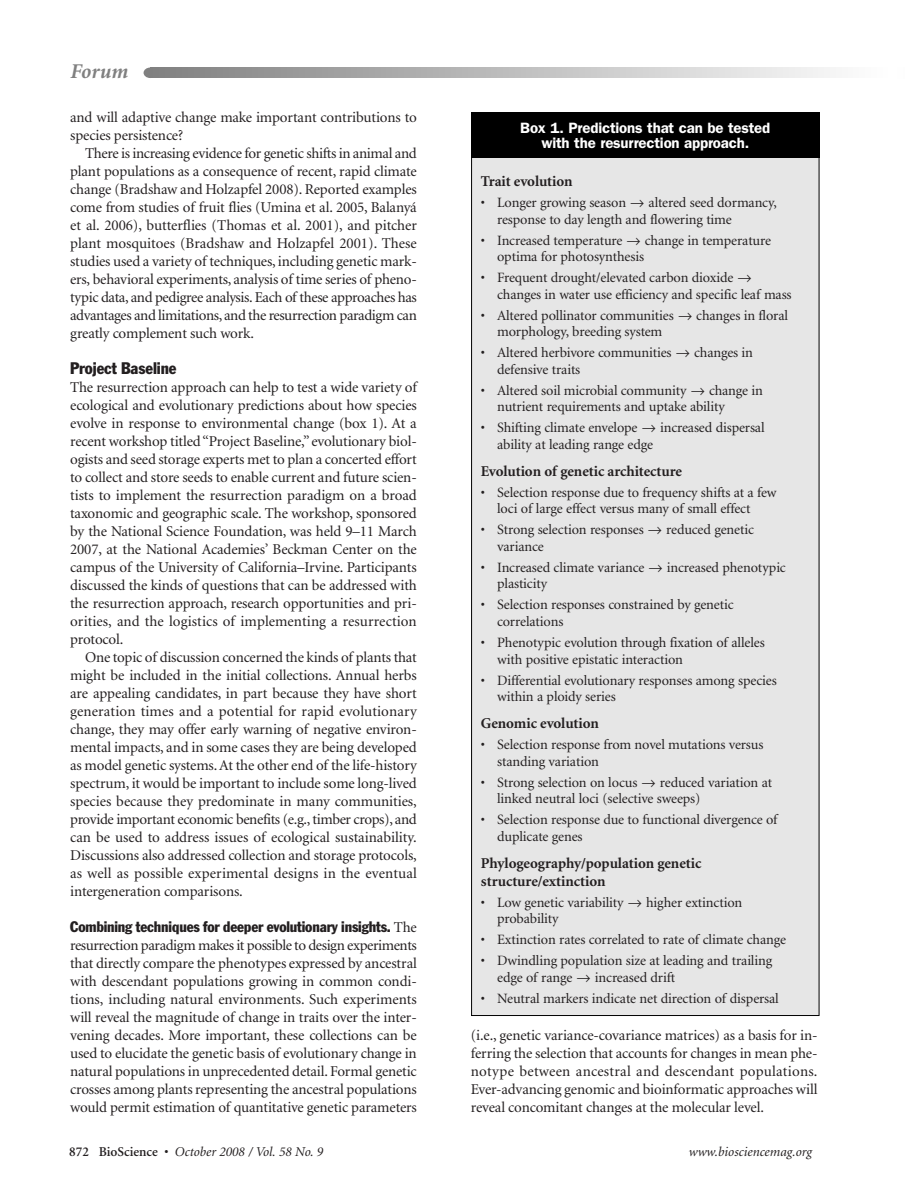
<style>
.page{position:relative;width:905px;height:1202px;background:#fff}
.page>*{position:absolute;margin:0;border:0;box-sizing:border-box;transform-origin:0 0}
.t1{font:italic 700 21px "Minion";color:#808080}
.t2{font:condensed 16.5px "Franklin Gothic";letter-spacing:-.005em;color:#231f20}
.t3{font:15px/18px "Minion";letter-spacing:-.01em;color:#231f20;text-align:justify}
.t4{font:700 15px/18px "Minion";letter-spacing:-.005em;color:#231f20}
.t5{font:600 15px/15px "Franklin Gothic";letter-spacing:-.01em;color:#fff;text-align:center}
.t6{font:condensed 15px "Franklin Gothic";letter-spacing:-.01em;color:#231f20}
.t7{font:14.25px/16.5px "Minion";letter-spacing:-.01em;color:#231f20}
.t8{font:italic 13.5px "Minion";color:#231f20}
.s1{font-family:"Minion";font-stretch:normal}
.s2{font-weight:600;font-style:normal}
</style>
<div class="page">
<div style="left:143px;top:67px;width:14px;height:11px;background:#808080;border-radius:50%"></div>
<svg style="left:153px;top:67px;width:677px;height:11px;background:#bababa"></svg>
<div style="left:472px;top:113px;width:346px;height:902px;background:#e6e6e6"></div>
<div style="left:471px;top:112px;width:348px;height:46px;background:#000"></div>
<h1 class="t1" style="left:71px;top:63px;width:59px">Forum</h1>
<p class="t3" style="left:70px;top:109px;width:348px">and will adaptive change make important contributions to species persistence?</p>
<p class="t3" style="left:70px;top:145px;width:348px;text-indent:15px">There is increasing evidence for genetic shifts in animal and plant populations as a consequence of recent, rapid climate change (Bradshaw and Holzapfel 2008). Reported examples come from studies of fruit flies (Umina et al. 2005, Balanyá et al. 2006), butterflies (Thomas et al. 2001), and pitcher plant mosquitoes (Bradshaw and Holzapfel 2001). These studies used a variety of techniques, including genetic mark&shy;ers, behavioral experiments, analysis of time series of pheno&shy;typic data, and pedigree analysis. Each of these approaches has advantages and limitations, and the resurrection paradigm can greatly complement such work.</p>
<p class="t2" style="left:70px;top:362px;width:108px">Project Baseline</p>
<p class="t3" style="left:70px;top:379px;width:348px">The resurrection approach can help to test a wide variety of ecological and evolutionary predictions about how species evolve in response to environmental change (box 1). At a recent workshop titled“Project Baseline,” evolutionary biol&shy;ogists and seed storage experts met to plan a concerted effort to collect and store seeds to enable current and future scien&shy;tists to implement the resurrection paradigm on a broad taxonomic and geographic scale. The workshop, sponsored by the National Science Foundation, was held 9–11 March 2007, at the National Academies’ Beckman Center on the campus of the University of California–Irvine. Participants discussed the kinds of questions that can be addressed with the resurrection approach, research opportunities and pri&shy;orities, and the logistics of implementing a resurrection protocol.</p>
<p class="t3" style="left:70px;top:649px;width:348px;text-indent:15px">One topic of discussion concerned the kinds of plants that might be included in the initial collections. Annual herbs are appealing candidates, in part because they have short generation times and a potential for rapid evolutionary change, they may offer early warning of negative environ&shy;mental impacts, and in some cases they are being developed as model genetic systems.At the other end of the life-history spectrum, it would be important to include some long-lived species because they predominate in many communities, provide important economic benefits (e.g., timber crops), and can be used to address issues of ecological sustainability.<br>Discussions also addressed collection and storage protocols, as well as possible experimental designs in the eventual intergeneration comparisons.</p>
<p class="t6" style="left:70px;top:921px;width:348px">Combining techniques for deeper evolutionary insights. <span class="s1">The</span></p>
<p class="t3" style="left:70px;top:937px;width:348px">resurrection paradigm makes it possible to design experiments that directly compare the phenotypes expressed by ancestral with descendant populations growing in common condi&shy;tions, including natural environments. Such experiments will reveal the magnitude of change in traits over the inter&shy;vening decades. More important, these collections can be used to elucidate the genetic basis of evolutionary change in natural populations in unprecedented detail. Formal genetic crosses among plants representing the ancestral populations would permit estimation of quantitative genetic parameters</p>
<p class="t5" style="left:520px;top:120px;width:251px">Box 1. Predictions that can be tested with the resurrection approach.</p>
<p class="t4" style="left:481px;top:174px;width:93px">Trait evolution</p>
<p class="t7" style="left:497px;top:195px;width:281px;text-indent:-16px">• Longer growing season → altered seed dormancy, response to day length and flowering time</p>
<p class="t7" style="left:497px;top:233px;width:275px;text-indent:-16px">• Increased temperature → change in temperature optima for photosynthesis</p>
<p class="t7" style="left:497px;top:270px;width:296px;text-indent:-16px">• Frequent drought/elevated carbon dioxide → changes in water use efficiency and specific leaf mass</p>
<p class="t7" style="left:497px;top:308px;width:292px;text-indent:-16px">• Altered pollinator communities → changes in floral morphology, breeding system</p>
<p class="t7" style="left:497px;top:346px;width:257px;text-indent:-16px">• Altered herbivore communities → changes in defensive traits</p>
<p class="t7" style="left:497px;top:383px;width:267px;text-indent:-16px">• Altered soil microbial community → change in nutrient requirements and uptake ability</p>
<p class="t7" style="left:497px;top:421px;width:269px;text-indent:-16px">• Shifting climate envelope → increased dispersal ability at leading range edge</p>
<p class="t4" style="left:481px;top:463px;width:202px">Evolution of genetic architecture</p>
<p class="t7" style="left:497px;top:485px;width:281px;text-indent:-16px">• Selection response due to frequency shifts at a few loci of large effect versus many of small effect</p>
<p class="t7" style="left:497px;top:523px;width:258px;text-indent:-16px">• Strong selection responses → reduced genetic variance</p>
<p class="t7" style="left:497px;top:560px;width:290px;text-indent:-16px">• Increased climate variance → increased phenotypic plasticity</p>
<p class="t7" style="left:497px;top:598px;width:238px;text-indent:-16px">• Selection responses constrained by genetic correlations</p>
<p class="t7" style="left:497px;top:635px;width:269px;text-indent:-16px">• Phenotypic evolution through fixation of alleles with positive epistatic interaction</p>
<p class="t7" style="left:497px;top:673px;width:281px;text-indent:-16px">• Differential evolutionary responses among species within a ploidy series</p>
<p class="t4" style="left:481px;top:715px;width:120px">Genomic evolution</p>
<p class="t7" style="left:497px;top:737px;width:268px;text-indent:-16px">• Selection response from novel mutations versus standing variation</p>
<p class="t7" style="left:497px;top:775px;width:276px;text-indent:-16px">• Strong selection on locus → reduced variation at linked neutral loci (selective sweeps)</p>
<p class="t7" style="left:497px;top:812px;width:282px;text-indent:-16px">• Selection response due to functional divergence of duplicate genes</p>
<p class="t4" style="left:481px;top:855px;width:222px">Phylogeography/population genetic structure/extinction</p>
<p class="t7" style="left:497px;top:895px;width:247px;text-indent:-16px">• Low genetic variability → higher extinction probability</p>
<p class="t7" style="left:481px;top:932px;width:306px">• Extinction rates correlated to rate of climate change</p>
<p class="t7" style="left:497px;top:953px;width:276px;text-indent:-16px">• Dwindling population size at leading and trailing edge of range → increased drift</p>
<p class="t7" style="left:481px;top:991px;width:299px">• Neutral markers indicate net direction of dispersal</p>
<p class="t3" style="left:471px;top:1027px;width:348px">(i.e., genetic variance-covariance matrices) as a basis for in&shy;ferring the selection that accounts for changes in mean phe&shy;notype between ancestral and descendant populations.<br>Ever-advancing genomic and bioinformatic approaches will reveal concomitant changes at the molecular level.</p>
<p class="t8" style="left:69px;top:1146px;width:255px"><span class="s2">872 BioScience •</span> October 2008 / Vol. 58 No. 9</p>
<p class="t8" style="left:688px;top:1146px;width:125px">www.biosciencemag.org</p>
</div>
